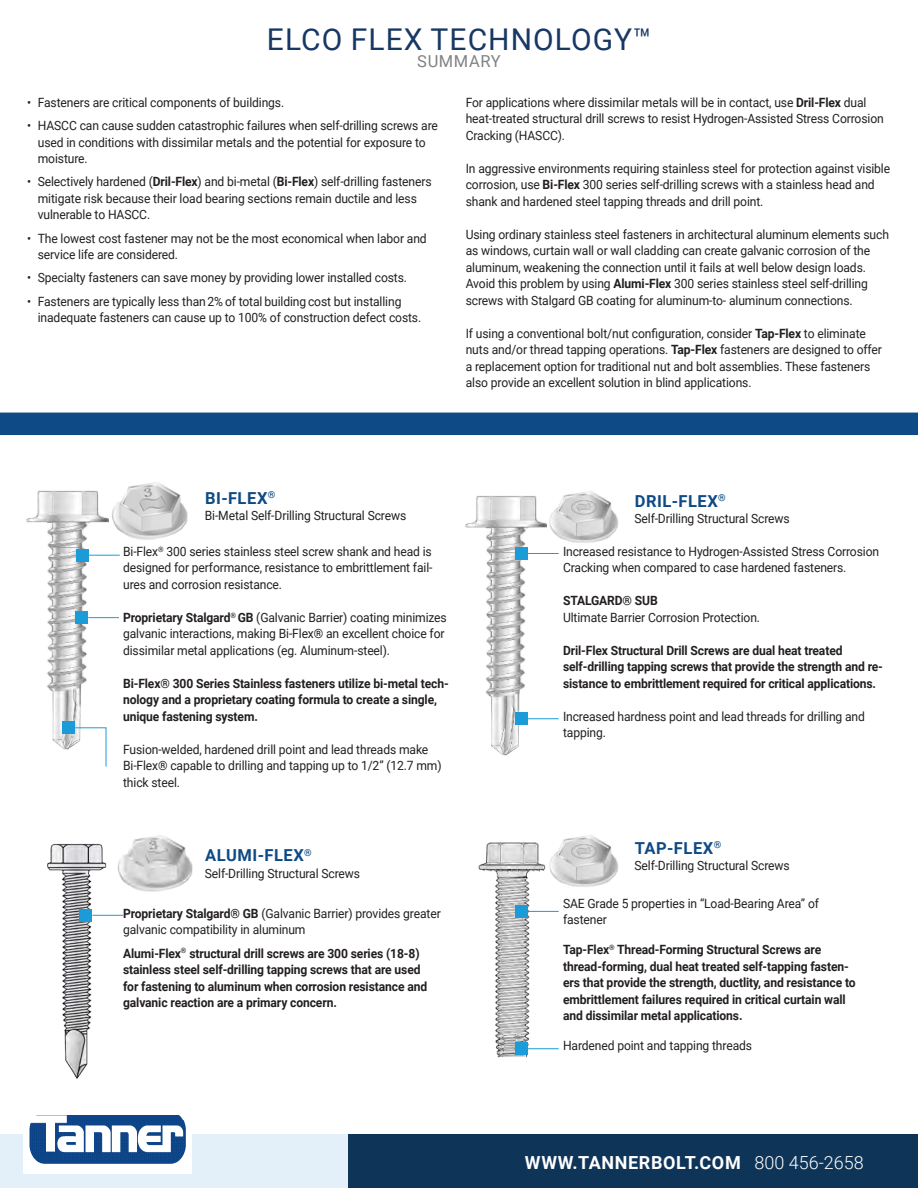
<style>
.page{position:relative;width:918px;height:1188px;background:#fff}
.page>*{position:absolute;margin:0;border:0;box-sizing:border-box;transform-origin:0 0}
.t1{font:30px "Roboto";letter-spacing:.035em;color:#173764}
.t2{font:700 18px "Roboto";letter-spacing:.035em;color:#fff}
.t3{font:700 16.5px "Roboto";letter-spacing:.035em;color:#0e4a85}
.t4{font:16.5px "Roboto";letter-spacing:.035em;color:#808285}
.t5{font:12.75px/16.5px "Roboto";letter-spacing:-.01em;color:#231f20;scale:.95 1}
.t6{font:700 12.75px/16.5px "Roboto";letter-spacing:-.01em;color:#231f20;scale:.95 1}
.s1{font-weight:700}
.s2{font-weight:300}
</style>
<div class="page">
<div style="left:0;top:1134px;width:403px;height:54px;background:#e3eff9"></div>
<img style="left:24px;top:1134px;width:167px;height:40px">
<div style="left:349px;top:1134px;width:569px;height:54px;background:#0e3458"></div>
<img style="left:26px;top:490px;width:86px;height:260px">
<img style="left:465px;top:496px;width:85px;height:260px">
<div style="left:62px;top:721px;width:13px;height:13px;background:#1b9cd8"></div>
<svg style="left:74px;top:727px;width:33px;height:40px"></svg>
<div style="left:76px;top:549px;width:13px;height:13px;background:#1b9cd8"></div>
<hr style="left:89px;top:555px;width:31px;height:1px;background:#1b9cd8">
<div style="left:75px;top:611px;width:13px;height:13px;background:#1b9cd8"></div>
<hr style="left:88px;top:617px;width:31px;height:1px;background:#1b9cd8">
<img style="left:555px;top:835px;width:64px;height:52px">
<img style="left:546px;top:491px;width:73px;height:58px">
<div style="left:515px;top:712px;width:13px;height:13px;background:#1b9cd8"></div>
<hr style="left:528px;top:718px;width:31px;height:1px;background:#1b9cd8">
<div style="left:515px;top:547px;width:13px;height:13px;background:#1b9cd8"></div>
<hr style="left:528px;top:553px;width:31px;height:1px;background:#1b9cd8">
<img style="left:478px;top:842px;width:77px;height:216px">
<div style="left:515px;top:1042px;width:13px;height:13px;background:#1b9cd8"></div>
<hr style="left:528px;top:1048px;width:31px;height:1px;background:#1b9cd8">
<div style="left:515px;top:905px;width:13px;height:13px;background:#1b9cd8"></div>
<hr style="left:528px;top:911px;width:31px;height:1px;background:#1b9cd8">
<img style="left:27px;top:835px;width:166px;height:319px">
<div style="left:79px;top:909px;width:13px;height:13px;background:#1b9cd8"></div>
<hr style="left:92px;top:915px;width:31px;height:1px;background:#1b9cd8">
<div style="left:0;top:413px;width:918px;height:22px;background:#0e4a85"></div>
<img style="left:109px;top:482px;width:79px;height:69px">
<p class="t1" style="left:267px;top:18px;width:386px">ELCO FLEX TECHNOLOGY™</p>
<p class="t4" style="left:417px;top:49px;width:85px">SUMMARY</p>
<p class="t5" style="left:27px;top:94px;width:272px">• Fasteners are critical components of buildings.</p>
<p class="t5" style="left:38px;top:117px;width:423px;text-indent:-11px">• HASCC can cause sudden catastrophic failures when self-drilling screws are used in conditions with dissimilar metals and the potential for exposure to moisture.</p>
<p class="t5" style="left:38px;top:173px;width:416px;text-indent:-11px">• Selectively hardened (<span class="s1">Dril-Flex</span>) and bi-metal (<span class="s1">Bi-Flex</span>) self-drilling fasteners mitigate risk because their load bearing sections remain ductile and less vulnerable to HASCC.</p>
<p class="t5" style="left:38px;top:229px;width:411px;text-indent:-11px">• The lowest cost fastener may not be the most economical when labor and service life are considered.</p>
<p class="t5" style="left:27px;top:269px;width:402px">• Specialty fasteners can save money by providing lower installed costs.</p>
<p class="t5" style="left:38px;top:292px;width:405px;text-indent:-11px">• Fasteners are typically less than 2% of total building cost but installing inadequate fasteners can cause up to 100% of construction defect costs.</p>
<p class="t5" style="left:466px;top:94px;width:442px">For applications where dissimilar metals will be in contact, use <span class="s1">Dril-Flex</span> dual heat-treated structural drill screws to resist Hydrogen-Assisted Stress Corrosion<br>Cracking (HASCC).</p>
<p class="t5" style="left:466px;top:160px;width:448px">In aggressive environments requiring stainless steel for protection against visible corrosion, use <span class="s1">Bi-Flex</span> 300 series self-drilling screws with a stainless head and shank and hardened steel tapping threads and drill point.</p>
<p class="t5" style="left:466px;top:225px;width:447px">Using ordinary stainless steel fasteners in architectural aluminum elements such as windows, curtain wall or wall cladding can create galvanic corrosion of the aluminum, weakening the connection until it fails at well below design loads.<br>Avoid this problem by using <span class="s1">Alumi-Flex</span> 300 series stainless steel self-drilling screws with Stalgard GB coating for aluminum-to- aluminum connections.</p>
<p class="t5" style="left:466px;top:324px;width:440px">If using a conventional bolt/nut configuration, consider <span class="s1">Tap-Flex</span> to eliminate nuts and/or thread tapping operations. <span class="s1">Tap-Flex</span> fasteners are designed to offer a replacement option for traditional nut and bolt assemblies. These fasteners also provide an excellent solution in blind applications.</p>
<p class="t3" style="left:205px;top:486px;width:72px">BI-FLEX<sup>®</sup></p>
<p class="t5" style="left:205px;top:507px;width:214px">Bi-Metal Self-Drilling Structural Screws</p>
<p class="t5" style="left:123px;top:543px;width:327px;text-align:justify">Bi-Flex<sup>®</sup> 300 series stainless steel screw shank and head is designed for performance, resistance to embrittlement fail&shy;ures and corrosion resistance.</p>
<p class="t5" style="left:123px;top:609px;width:342px"><span class="s1">Proprietary Stalgard</span><sup>®</sup> <span class="s1">GB</span> (Galvanic Barrier) coating minimizes galvanic interactions, making Bi-Flex® an excellent choice for dissimilar metal applications (eg. Aluminum-steel).</p>
<p class="t6" style="left:123px;top:675px;width:344px">Bi-Flex® 300 Series Stainless fasteners utilize bi-metal tech&shy;nology and a proprietary coating formula to create a single, unique fastening system.</p>
<p class="t5" style="left:123px;top:741px;width:337px">Fusion-welded, hardened drill point and lead threads make<br>Bi-Flex® capable to drilling and tapping up to 1/2” (12.7 mm) thick steel.</p>
<p class="t3" style="left:205px;top:844px;width:108px">ALUMI-FLEX<sup>®</sup></p>
<p class="t5" style="left:205px;top:865px;width:165px">Self-Drilling Structural Screws</p>
<p class="t5" style="left:123px;top:905px;width:336px"><span class="s1">Proprietary Stalgard® GB</span> (Galvanic Barrier) provides greater galvanic compatibility in aluminum</p>
<p class="t6" style="left:123px;top:944px;width:322px">Alumi-Flex<sup>®</sup> structural drill screws are 300 series (18-8) stainless steel self-drilling tapping screws that are used for fastening to aluminum when corrosion resistance and galvanic reaction are a primary concern.</p>
<p class="t3" style="left:635px;top:489px;width:93px">DRIL-FLEX<sup>®</sup></p>
<p class="t5" style="left:634px;top:510px;width:165px">Self-Drilling Structural Screws</p>
<p class="t5" style="left:563px;top:543px;width:334px">Increased resistance to Hydrogen-Assisted Stress Corrosion<br>Cracking when compared to case hardened fasteners.</p>
<p class="t6" style="left:563px;top:592px;width:101px">STALGARD® SUB</p>
<p class="t5" style="left:563px;top:609px;width:209px">Ultimate Barrier Corrosion Protection.</p>
<p class="t6" style="left:563px;top:642px;width:338px">Dril-Flex Structural Drill Screws are dual heat treated self-drilling tapping screws that provide the strength and re&shy;sistance to embrittlement required for critical applications.</p>
<p class="t5" style="left:563px;top:708px;width:319px">Increased hardness point and lead threads for drilling and tapping.</p>
<p class="t3" style="left:635px;top:836px;width:88px">TAP-FLEX<sup>®</sup></p>
<p class="t5" style="left:634px;top:857px;width:165px">Self-Drilling Structural Screws</p>
<p class="t5" style="left:563px;top:895px;width:271px">SAE Grade 5 properties in “Load-Bearing Area” of fastener</p>
<p class="t6" style="left:563px;top:941px;width:310px">Tap-Flex<sup>®</sup> Thread-Forming Structural Screws are thread-forming, dual heat treated self-tapping fasten&shy;ers that provide the strength, ductlity, and resistance to embrittlement failures required in critical curtain wall and dissimilar metal applications.</p>
<p class="t5" style="left:563px;top:1037px;width:201px">Hardened point and tapping threads</p>
<h2 class="t2" style="left:525px;top:1150px;width:340px">WWW.TANNERBOLT.COM <span class="s2">800 456-2658</span></h2>
</div>
